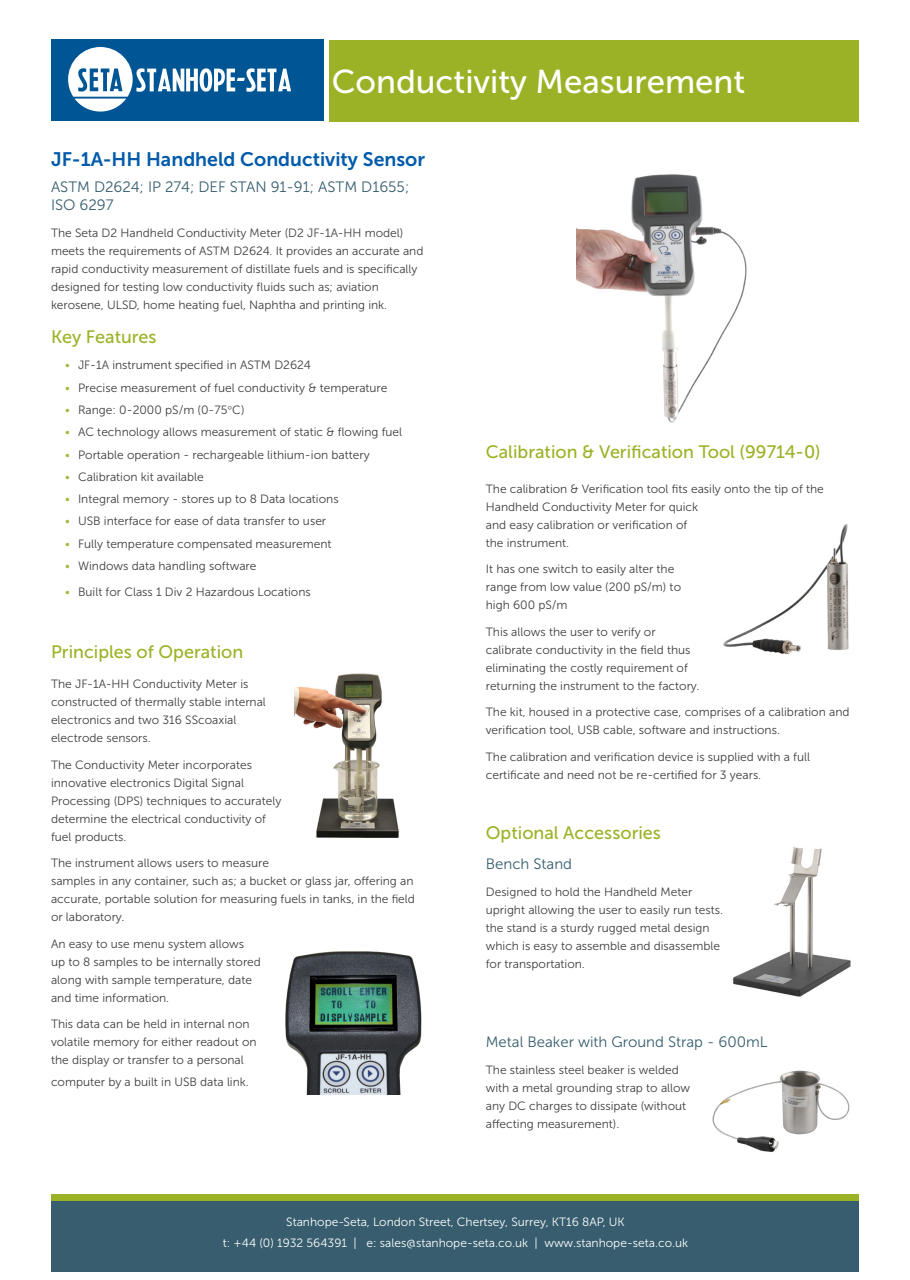
<style>
.page{position:relative;width:910px;height:1280px;background:#fff}
.page>*{position:absolute;margin:0;border:0;box-sizing:border-box;transform-origin:0 0}
.Heading_1{font:33px "Museo Sans 500";color:#fff}
.Heading_1-2{font:19.5px "Museo Sans 700";color:#015aaa}
.Heading_1-3{font:18px "Museo Sans 500";color:#9cb226}
.BODY{font:18px "Museo Sans 500";color:#9cb226}
.BODY-2{font:15px/18px "Museo Sans 300";color:#375d6e}
.BODY-3{font:12px/18px "Museo Sans 300";color:#3e3e3f}
.BODY-4{font:12px "Museo Sans 300";color:#fff}
.s1{color:#a4b739}
.s2{font-family:"Times New Roman"}
</style>
<div class="page">
<div style="left:51px;top:1194px;width:808px;height:77px;background:#375d6e"></div>
<div style="left:51px;top:1194px;width:808px;height:7px;background:#9cb226"></div>
<div style="left:329px;top:40px;width:530px;height:81px;background:#9cb226"></div>
<div style="left:51px;top:39px;width:272px;height:82px;background:#005595"></div>
<svg style="left:69px;top:47px;width:222px;height:65px"></svg>
<img style="left:723px;top:524px;width:126px;height:130px">
<img style="left:285px;top:951px;width:137px;height:143px">
<img style="left:294px;top:673px;width:105px;height:165px">
<img style="left:576px;top:174px;width:171px;height:249px">
<img style="left:733px;top:847px;width:118px;height:150px">
<img style="left:712px;top:1070px;width:138px;height:82px">
<p class="Heading_1" style="left:332px;top:63px;width:415px">Conductivity Measurement</p>
<p class="Heading_1-2" style="left:51px;top:148px;width:376px">JF-1A-HH Handheld Conductivity Sensor</p>
<p class="BODY-2" style="left:51px;top:178px;width:360px">ASTM D2624; IP 274; DEF STAN 91-91; ASTM D1655;<br>ISO 6297</p>
<p class="BODY-3" style="left:51px;top:224px;width:374px">The Seta D2 Handheld Conductivity Meter (D2 JF-1A-HH model) meets the requirements of ASTM D2624. It provides an accurate and rapid conductivity measurement of distillate fuels and is specifically designed for testing low conductivity fluids such as; aviation kerosene, ULSD, home heating fuel, Naphtha and printing ink.</p>
<p class="Heading_1-3" style="left:51px;top:327px;width:107px">Key Features</p>
<p class="BODY-3" style="left:65px;top:356px;width:247px"><span class="s1">•</span> JF-1A instrument specified in ASTM D2624</p>
<p class="BODY-3" style="left:65px;top:379px;width:324px"><span class="s1">•</span> Precise measurement of fuel conductivity &amp; temperature</p>
<p class="BODY-3" style="left:65px;top:401px;width:181px"><span class="s1">•</span> Range: 0-2000 pS/m (0-75<span class="s2">°</span>C)</p>
<p class="BODY-3" style="left:65px;top:423px;width:338px"><span class="s1">•</span> AC technology allows measurement of static &amp; flowing fuel</p>
<p class="BODY-3" style="left:65px;top:445px;width:306px"><span class="s1">•</span> Portable operation - rechargeable lithium-ion battery</p>
<p class="BODY-3" style="left:65px;top:468px;width:140px"><span class="s1">•</span> Calibration kit available</p>
<p class="BODY-3" style="left:65px;top:490px;width:275px"><span class="s1">•</span> Integral memory - stores up to 8 Data locations</p>
<p class="BODY-3" style="left:65px;top:512px;width:262px"><span class="s1">•</span> USB interface for ease of data transfer to user</p>
<p class="BODY-3" style="left:65px;top:534px;width:268px"><span class="s1">•</span> Fully temperature compensated measurement</p>
<p class="BODY-3" style="left:65px;top:557px;width:193px"><span class="s1">•</span> Windows data handling software</p>
<p class="BODY-3" style="left:65px;top:583px;width:247px"><span class="s1">•</span> Built for Class 1 Div 2 Hazardous Locations</p>
<p class="BODY" style="left:51px;top:642px;width:194px">Principles of Operation</p>
<p class="BODY-3" style="left:51px;top:675px;width:216px">The JF-1A-HH Conductivity Meter is constructed of thermally stable internal electronics and two 316 SScoaxial electrode sensors.</p>
<p class="BODY-3" style="left:51px;top:756px;width:232px">The Conductivity Meter incorporates innovative electronics Digital Signal Processing (DPS) techniques to accurately determine the electrical conductivity of fuel products.</p>
<p class="BODY-3" style="left:51px;top:854px;width:365px">The instrument allows users to measure<br>samples in any container, such as; a bucket or glass jar, offering an accurate, portable solution for measuring fuels in tanks, in the field or laboratory.</p>
<p class="BODY-3" style="left:51px;top:935px;width:211px">An easy to use menu system allows up to 8 samples to be internally stored along with sample temperature, date and time information.</p>
<p class="BODY-3" style="left:51px;top:1015px;width:207px">This data can be held in internal non volatile memory for either readout on the display or transfer to a personal</p>
<p class="BODY-3" style="left:51px;top:1073px;width:199px">computer by a built in USB data link.</p>
<p class="Heading_1-3" style="left:486px;top:442px;width:336px">Calibration &amp; Verification Tool (99714-0)</p>
<p class="BODY-3" style="left:486px;top:480px;width:339px">The calibration &amp; Verification tool fits easily onto the tip of the Handheld Conductivity Meter for quick<br>and easy calibration or verification of<br>the instrument.</p>
<p class="BODY-3" style="left:486px;top:560px;width:197px">It has one switch to easily alter the range from low value (200 pS/m) to high 600 pS/m</p>
<p class="BODY-3" style="left:486px;top:623px;width:215px">This allows the user to verify or calibrate conductivity in the field thus eliminating the costly requirement of returning the instrument to the factory.</p>
<p class="BODY-3" style="left:486px;top:703px;width:365px">The kit, housed in a protective case, comprises of a calibration and verification tool, USB cable, software and instructions.</p>
<p class="BODY-3" style="left:486px;top:748px;width:326px">The calibration and verification device is supplied with a full certificate and need not be re-certified for 3 years.</p>
<p class="BODY" style="left:486px;top:823px;width:177px">Optional Accessories</p>
<p class="BODY-2" style="left:486px;top:855px;width:88px">Bench Stand</p>
<p class="BODY-3" style="left:486px;top:883px;width:239px">Designed to hold the Handheld Meter upright allowing the user to easily run tests. the stand is a sturdy rugged metal design which is easy to assemble and disassemble for transportation.</p>
<p class="BODY-2" style="left:486px;top:1033px;width:283px">Metal Beaker with Ground Strap - 600mL</p>
<p class="BODY-3" style="left:486px;top:1061px;width:206px">The stainless steel beaker is welded with a metal grounding strap to allow any DC charges to dissipate (without affecting measurement).</p>
<p class="BODY-4" style="left:286px;top:1215px;width:340px">Stanhope-Seta, London Street, Chertsey, Surrey, KT16 8AP, UK</p>
<p class="BODY-4" style="left:223px;top:1236px;width:467px">t: +44 (0) 1932 564391 | e: sales@stanhope-seta.co.uk | www.stanhope-seta.co.uk</p>
</div>
